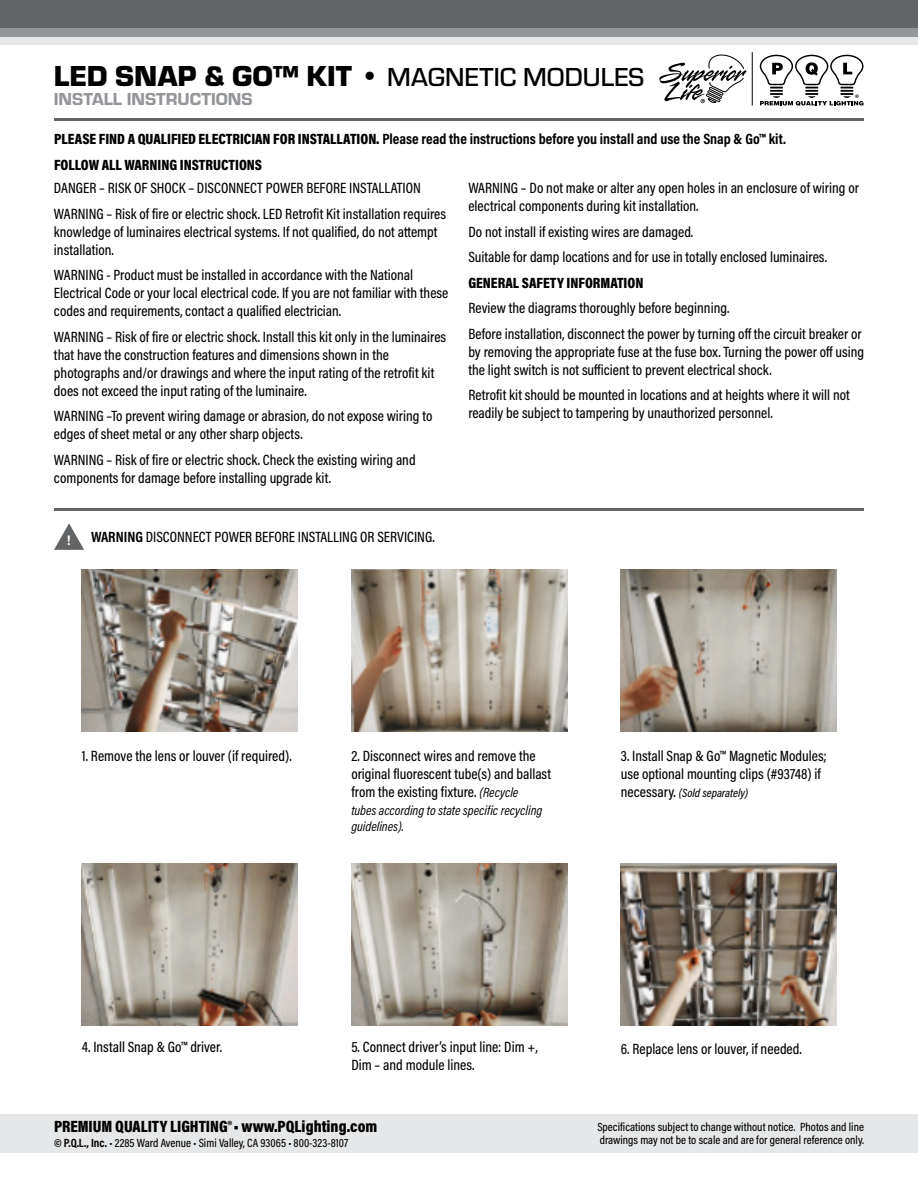
<style>
.page{position:relative;width:918px;height:1188px;background:#fff}
.page>*{position:absolute;margin:0;border:0;box-sizing:border-box;transform-origin:0 0}
.t1{font:500 27px "Eurostile";color:#000}
.t2{font:18px "Eurostile Hea";color:#939598}
.t3{font:900 16.5px "Acumin Pro Cond";color:#000}
.t4{font:500 15px/18px "Acumin Pro Cond";color:#000}
.t5{font:700 15px "Acumin Pro Cond";color:#000}
.t6{font:900 15px "Acumin Pro Cond";color:#000}
.t7{font:italic 13.5px/16.2px "Acumin Pro Cond";color:#000}
.t8{font:700 13.2px "Helvetica";color:#fff}
.t9{font:500 12px/13.5px "Acumin Pro Cond";color:#000}
.t10{font:italic 500 12px "Acumin Pro Cond";color:#000}
.t11{font:700 4.8px "Helvetica";color:#000;scale:1.07 1}
.s1{font-weight:900;font-size:30px}
.s2{font-size:30px}
.s3{font-weight:900}
.s4{font-weight:700}
.s5{font-weight:400;font-style:italic;font-size:13.5px}
.s6{font-style:normal;font-size:15px}
</style>
<div class="page">
<svg style="left:659px;top:54px;width:87px;height:49px"></svg>
<hr style="left:752px;top:52px;width:1px;height:54px;background:#000">
<hr style="left:54px;top:118px;width:810px;height:3px;background:#636466">
<svg style="left:760px;top:55px;width:103px;height:51px"></svg>
<div style="left:0;top:27px;width:918px;height:18px;background:#e6e7e8"></div>
<div style="left:0;top:20px;width:918px;height:17px;background:#939598"></div>
<div style="left:0;top:0;width:918px;height:28px;background:#636466"></div>
<div style="left:0;top:1114px;width:918px;height:39px;background:#e6e7e8"></div>
<svg style="left:54px;top:523px;width:30px;height:27px"></svg>
<hr style="left:54px;top:508px;width:810px;height:3px;background:#636466">
<img style="left:82px;top:570px;width:216px;height:162px">
<img style="left:351px;top:570px;width:216px;height:162px">
<img style="left:621px;top:570px;width:216px;height:162px">
<img style="left:82px;top:863px;width:216px;height:162px">
<img style="left:351px;top:863px;width:216px;height:162px">
<img style="left:621px;top:863px;width:216px;height:162px">
<h1 class="t1" style="left:54px;top:59px;width:592px"><span class="s1">LED SNAP &amp; GO™ KIT</span> <span class="s2">•</span> MAGNETIC MODULES</h1>
<p class="t2" style="left:54px;top:86px;width:200px">INSTALL INSTRUCTIONS</p>
<p class="t11" style="left:855px;top:92px;width:5px">®</p>
<p class="t5" style="left:54px;top:129px;width:734px"><span class="s3">PLEASE FIND A QUALIFIED ELECTRICIAN FOR INSTALLATION.</span> Please read the instructions before you install and use the Snap &amp; Go™ kit.</p>
<p class="t6" style="left:54px;top:155px;width:210px">FOLLOW ALL WARNING INSTRUCTIONS</p>
<p class="t4" style="left:54px;top:179px;width:368px">DANGER – RISK OF SHOCK – DISCONNECT POWER BEFORE INSTALLATION</p>
<p class="t4" style="left:54px;top:204px;width:394px">WARNING – Risk of fire or electric shock. LED Retrofit Kit installation requires knowledge of luminaires electrical systems. If not qualified, do not attempt installation.</p>
<p class="t4" style="left:54px;top:266px;width:396px">WARNING - Product must be installed in accordance with the National<br>Electrical Code or your local electrical code. If you are not familiar with these codes and requirements, contact a qualified electrician.</p>
<p class="t4" style="left:54px;top:327px;width:394px">WARNING – Risk of fire or electric shock. Install this kit only in the luminaires that have the construction features and dimensions shown in the photographs and/or drawings and where the input rating of the retrofit kit does not exceed the input rating of the luminaire.</p>
<p class="t4" style="left:54px;top:407px;width:380px">WARNING –To prevent wiring damage or abrasion, do not expose wiring to edges of sheet metal or any other sharp objects.</p>
<p class="t4" style="left:54px;top:450px;width:363px">WARNING – Risk of fire or electric shock. Check the existing wiring and components for damage before installing upgrade kit.</p>
<p class="t8" style="left:66px;top:529px;width:6px">!</p>
<p class="t4" style="left:91px;top:528px;width:345px"><span class="s4">WARNING</span> DISCONNECT POWER BEFORE INSTALLING OR SERVICING.</p>
<p class="t4" style="left:468px;top:179px;width:392px">WARNING – Do not make or alter any open holes in an enclosure of wiring or electrical components during kit installation.</p>
<p class="t4" style="left:468px;top:222px;width:226px">Do not install if existing wires are damaged.</p>
<p class="t4" style="left:468px;top:248px;width:360px">Suitable for damp locations and for use in totally enclosed luminaires.</p>
<p class="t6" style="left:468px;top:273px;width:177px">GENERAL SAFETY INFORMATION</p>
<p class="t4" style="left:468px;top:299px;width:263px">Review the diagrams thoroughly before beginning.</p>
<p class="t4" style="left:468px;top:324px;width:397px">Before installation, disconnect the power by turning off the circuit breaker or by removing the appropriate fuse at the fuse box. Turning the power off using the light switch is not sufficient to prevent electrical shock.</p>
<p class="t4" style="left:468px;top:386px;width:383px">Retrofit kit should be mounted in locations and at heights where it will not readily be subject to tampering by unauthorized personnel.</p>
<p class="t4" style="left:82px;top:746px;width:211px">1. Remove the lens or louver (if required).</p>
<p class="t4" style="left:351px;top:746px;width:201px">2. Disconnect wires and remove the original fluorescent tube(s) and ballast from the existing fixture. <span class="s5">(Recycle</span></p>
<p class="t7" style="left:351px;top:802px;width:193px">tubes according to state specific recycling guidelines).</p>
<p class="t4" style="left:621px;top:746px;width:208px">3. Install Snap &amp; Go™ Magnetic Modules; use optional mounting clips (#93748) if</p>
<p class="t10" style="left:621px;top:785px;width:129px"><span class="s6">necessary.</span> (Sold separately)</p>
<p class="t4" style="left:82px;top:1038px;width:142px">4. Install Snap &amp; Go™ driver.</p>
<p class="t4" style="left:351px;top:1038px;width:188px">5. Connect driver’s input line: Dim +,<br>Dim – and module lines.</p>
<p class="t4" style="left:621px;top:1039px;width:183px">6. Replace lens or louver, if needed.</p>
<p class="t3" style="left:54px;top:1115px;width:325px">PREMIUM QUALITY LIGHTING®• www.PQLighting.com</p>
<p class="t9" style="left:54px;top:1136px;width:296px"><span class="s4">© P.Q.L., Inc.</span> • 2285 Ward Avenue • Simi Valley, CA 93065 • 800-323-8107</p>
<p class="t9" style="left:597px;top:1120px;width:268px">Specifications subject to change without notice. Photos and line drawings may not be to scale and are for general reference only.</p>
</div>
